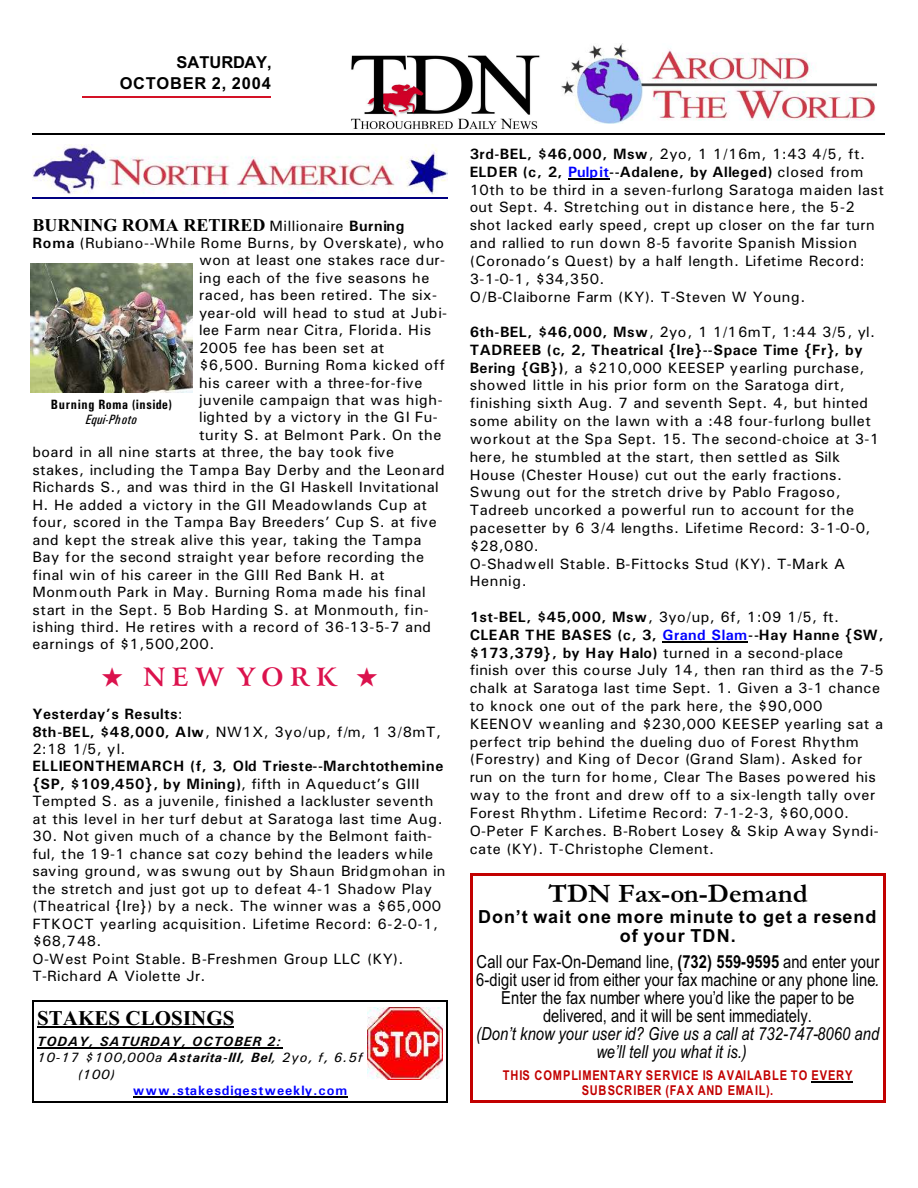
<style>
.page{position:relative;width:918px;height:1188px;background:#fff}
.page>*{position:absolute;margin:0;border:0;box-sizing:border-box;transform-origin:0 0}
.t1{font:700 27px "Garamond";letter-spacing:.005em;color:#000}
.t2{font:700 25.5px "Arrus BT";letter-spacing:.255em;color:#db124d}
.t3{font:700 21px "Times New Roman";letter-spacing:.005em;color:#000}
.t4{font:18px/18px "Arial Narrow";letter-spacing:.005em;color:#000;text-align:center}
.t5{font:italic 18px/18px "Arial Narrow";letter-spacing:.005em;color:#000}
.t6{font:700 18px/19.6px "Arial";letter-spacing:.05em;color:#000;text-align:center}
.t7{font:700 18px "Times New Roman";color:#000}
.t8{font:700 16.5px/21.6px "Arial";letter-spacing:.045em;color:#000;text-align:right}
.t9{font:15px/17.9px "Univers";letter-spacing:.03em;color:#000}
.t10{font:700 15px/17.4px "Univers";letter-spacing:.03em;color:#000}
.t11{font:15px "Univers";letter-spacing:.01em;color:#000}
.t12{font:700 13.5px/14.7px "Arial Narrow";letter-spacing:.075em;color:#c20000;text-align:center}
.t13{font:italic 13.5px "Univers";letter-spacing:.065em;color:#000}
.t14{font:700 13.5px "Univers";letter-spacing:.065em;color:#00f}
.t15{font:italic 700 13.5px "Univers";letter-spacing:.065em;color:#000}
.t16{font:700 13.5px "Univers Condensed";letter-spacing:.045em;color:#000}
.t17{font:italic 13.5px "Univers Condensed";letter-spacing:.015em;color:#000}
.s1{font-family:"Univers";font-weight:400;font-size:15px}
.s2{font-family:"Univers";font-size:15px}
.s3{font-weight:700}
.s4{font-weight:400}
.s5{font-weight:700;color:#00f}
.s6{font-style:italic}
</style>
<div class="page">
<hr style="left:82px;top:96px;width:189px;height:2px;background:#d41226">
<img style="left:561px;top:44px;width:315px;height:79px">
<img style="left:351px;top:55px;width:189px;height:75px">
<hr style="left:32px;top:134px;width:853px;height:1px;background:#000">
<img style="left:32px;top:145px;width:416px;height:49px">
<hr style="left:32px;top:197px;width:416px;height:1px;background:#000080">
<img style="left:30px;top:264px;width:162px;height:129px">
<img style="left:368px;top:1007px;width:75px;height:72px">
<hr style="left:37px;top:1027px;width:197px;height:1px;background:#000">
<hr style="left:37px;top:1048px;width:245px;height:1px;background:#000">
<hr style="left:133px;top:1096px;width:215px;height:1px;background:#000">
<hr style="left:32px;top:1000px;width:2px;height:103px;background:#000">
<hr style="left:447px;top:1000px;width:1px;height:103px;background:#000">
<hr style="left:32px;top:1000px;width:416px;height:2px;background:#000">
<hr style="left:32px;top:1102px;width:416px;height:1px;background:#000">
<hr style="left:811px;top:1082px;width:42px;height:1px;background:#000">
<hr style="left:470px;top:874px;width:3px;height:229px;background:#c20000">
<hr style="left:883px;top:874px;width:2px;height:229px;background:#c20000">
<hr style="left:470px;top:874px;width:415px;height:2px;background:#c20000">
<hr style="left:470px;top:1101px;width:415px;height:2px;background:#c20000">
<hr style="left:568px;top:178px;width:41px;height:1px;background:#000">
<hr style="left:663px;top:641px;width:85px;height:1px;background:#000">
<p class="t8" style="left:120px;top:52px;width:154px">SATURDAY,<br>OCTOBER 2, 2004</p>
<p class="t7" style="left:32px;top:218px;width:374px">BURNING ROMA RETIRED <span class="s1">Millionaire</span> <span class="s2">Burning</span></p>
<p class="t9" style="left:32px;top:235px;width:413px"><span class="s3">Roma</span> (Rubiano--While Rome Burns, by Overskate), who</p>
<p class="t9" style="left:199px;top:253px;width:248px">won at least one stakes race dur-</p>
<p class="t9" style="left:199px;top:270px;width:232px">ing each of the five seasons he</p>
<p class="t9" style="left:199px;top:287px;width:239px">raced, has been retired. The six-</p>
<p class="t11" style="left:199px;top:307px;width:250px">year-old will head to stud at Jubi-</p>
<p class="t11" style="left:199px;top:325px;width:234px">lee Farm near Citra, Florida. His</p>
<p class="t9" style="left:199px;top:340px;width:187px">2005 fee has been set at</p>
<p class="t9" style="left:199px;top:357px;width:248px">$6,500. Burning Roma kicked off</p>
<p class="t9" style="left:199px;top:375px;width:225px">his career with a three-for-five</p>
<p class="t9" style="left:199px;top:392px;width:245px">juvenile campaign that was high-</p>
<p class="t9" style="left:199px;top:410px;width:240px">lighted by a victory in the GI Fu-</p>
<p class="t9" style="left:199px;top:427px;width:244px">turity S. at Belmont Park. On the</p>
<p class="t9" style="left:32px;top:445px;width:363px">board in all nine starts at three, the bay took five</p>
<p class="t9" style="left:32px;top:462px;width:414px">stakes, including the Tampa Bay Derby and the Leonard</p>
<p class="t9" style="left:32px;top:480px;width:408px">Richards S., and was third in the GI Haskell Invitational</p>
<p class="t9" style="left:32px;top:497px;width:396px">H. He added a victory in the GII Meadowlands Cup at</p>
<p class="t9" style="left:32px;top:514px;width:406px">four, scored in the Tampa Bay Breeders’ Cup S. at five</p>
<p class="t9" style="left:32px;top:532px;width:391px">and kept the streak alive this year, taking the Tampa</p>
<p class="t9" style="left:32px;top:549px;width:393px">Bay for the second straight year before recording the</p>
<p class="t9" style="left:32px;top:567px;width:354px">final win of his career in the GIII Red Bank H. at</p>
<p class="t9" style="left:32px;top:584px;width:395px">Monmouth Park in May. Burning Roma made his final</p>
<p class="t9" style="left:32px;top:602px;width:398px">start in the Sept. 5 Bob Harding S. at Monmouth, fin-</p>
<p class="t9" style="left:32px;top:619px;width:400px">ishing third. He retires with a record of 36-13-5-7 and</p>
<p class="t9" style="left:32px;top:637px;width:184px">earnings of $1,500,200.</p>
<p class="t16" style="left:51px;top:399px;width:122px">Burning Roma (inside)</p>
<p class="t17" style="left:86px;top:415px;width:53px">Equi-Photo</p>
<h2 class="t2" style="left:102px;top:666px;width:278px">★ NEW YORK ★</h2>
<p class="t10" style="left:32px;top:707px;width:410px">Yesterday’s Results<span class="s4">:<br></span>8th-BEL, $48,000, Alw<span class="s4">, NW1X, 3yo/up, f/m, 1 3/8mT,<br>2:18 1/5, yl.</span></p>
<p class="t9" style="left:32px;top:759px;width:413px;line-height:17.4px"><span class="s3">ELLIEONTHEMARCH (f, 3, Old Trieste--Marchtothemine {SP, $109,450}, by Mining)</span>, fifth in Aqueduct’s GIII Tempted S. as a juvenile, finished a lackluster seventh at this level in her turf debut at Saratoga last time Aug.</p>
<p class="t9" style="left:32px;top:829px;width:415px;line-height:17.4px">30. Not given much of a chance by the Belmont faith&shy;ful, the 19-1 chance sat cozy behind the leaders while saving ground, was swung out by Shaun Bridgmohan in the stretch and just got up to defeat 4-1 Shadow Play (Theatrical {Ire}) by a neck. The winner was a $65,000<br>FTKOCT yearling acquisition. Lifetime Record: 6-2-0-1, $68,748.<br>O-West Point Stable. B-Freshmen Group LLC (KY).<br>T-Richard A Violette Jr.</p>
<h3 class="t3" style="left:37px;top:1011px;width:199px">STAKES CLOSINGS</h3>
<p class="t15" style="left:37px;top:1037px;width:246px">TODAY, SATURDAY, OCTOBER 2:</p>
<p class="t13" style="left:37px;top:1053px;width:327px">10-17 $100,000a <span class="s3">Astarita-III, Bel</span>, 2yo, f, 6.5f</p>
<p class="t13" style="left:78px;top:1069px;width:39px">(100)</p>
<p class="t14" style="left:133px;top:1085px;width:216px">www.stakesdigestweekly.com</p>
<p class="t9" style="left:470px;top:146px;width:416px"><span class="s3">3rd-BEL, $46,000, Msw</span>, 2yo, 1 1/16m, 1:43 4/5, ft.<br><span class="s3">ELDER (c, 2,</span> <span class="s5">Pulpit</span><span class="s3">--Adalene, by Alleged)</span> closed from 10th to be third in a seven-furlong Saratoga maiden last out Sept. 4. Stretching out in distance here, the 5-2 shot lacked early speed, crept up closer on the far turn and rallied to run down 8-5 favorite Spanish Mission (Coronado’s Quest) by a half length. Lifetime Record:<br>3-1-0-1, $34,350.<br>O/B-Claiborne Farm (KY). T-Steven W Young.</p>
<p class="t9" style="left:470px;top:324px;width:411px"><span class="s3">6th-BEL, $46,000, Msw</span>, 2yo, 1 1/16mT, 1:44 3/5, yl.<br><span class="s3">TADREEB (c, 2, Theatrical {Ire}--Space Time {Fr}, by Bering {GB})</span>, a $210,000 KEESEP yearling purchase, showed little in his prior form on the Saratoga dirt, finishing sixth Aug. 7 and seventh Sept. 4, but hinted some ability on the lawn with a :48 four-furlong bullet workout at the Spa Sept. 15. The second-choice at 3-1 here, he stumbled at the start, then settled as Silk House (Chester House) cut out the early fractions.<br>Swung out for the stretch drive by Pablo Fragoso, Tadreeb uncorked a powerful run to account for the pacesetter by 6 3/4 lengths. Lifetime Record: 3-1-0-0, $28,080.<br>O-Shadwell Stable. B-Fittocks Stud (KY). T-Mark A Hennig.</p>
<p class="t9" style="left:470px;top:609px;width:416px"><span class="s3">1st-BEL, $45,000, Msw</span>, 3yo/up, 6f, 1:09 1/5, ft.<br><span class="s3">CLEAR THE BASES (c, 3,</span> <span class="s5">Grand Slam</span><span class="s3">--Hay Hanne {SW, $173,379}, by Hay Halo)</span> turned in a second-place finish over this course July 14, then ran third as the 7-5 chalk at Saratoga last time Sept. 1. Given a 3-1 chance to knock one out of the park here, the $90,000<br>KEENOV weanling and $230,000 KEESEP yearling sat a perfect trip behind the dueling duo of Forest Rhythm (Forestry) and King of Decor (Grand Slam). Asked for run on the turn for home, Clear The Bases powered his way to the front and drew off to a six-length tally over Forest Rhythm. Lifetime Record: 7-1-2-3, $60,000.<br>O-Peter F Karches. B-Robert Losey &amp; Skip Away Syndi&shy;cate (KY). T-Christophe Clement.</p>
<h1 class="t1" style="left:548px;top:884px;width:261px">TDN Fax-on-Demand</h1>
<p class="t6" style="left:478px;top:908px;width:400px">Don’t wait one more minute to get a resend of your TDN.</p>
<p class="t4" style="left:476px;top:954px;width:405px">Call our Fax-On-Demand line, <span class="s3">(732) 559-9595</span> and enter your 6-digit user id from either your fax machine or any phone line<span class="s6">.<br></span>Enter the fax number where you’d like the paper to be delivered, and it will be sent immediately.</p>
<p class="t5" style="left:596px;top:1026px;width:285px;text-indent:-120px">(Don’t know your user id? Give us a call at 732-747-8060 and we’ll tell you what it is.)</p>
<p class="t12" style="left:503px;top:1070px;width:351px">THIS COMPLIMENTARY SERVICE IS AVAILABLE TO EVERY<br>SUBSCRIBER (FAX AND EMAIL).</p>
</div>
